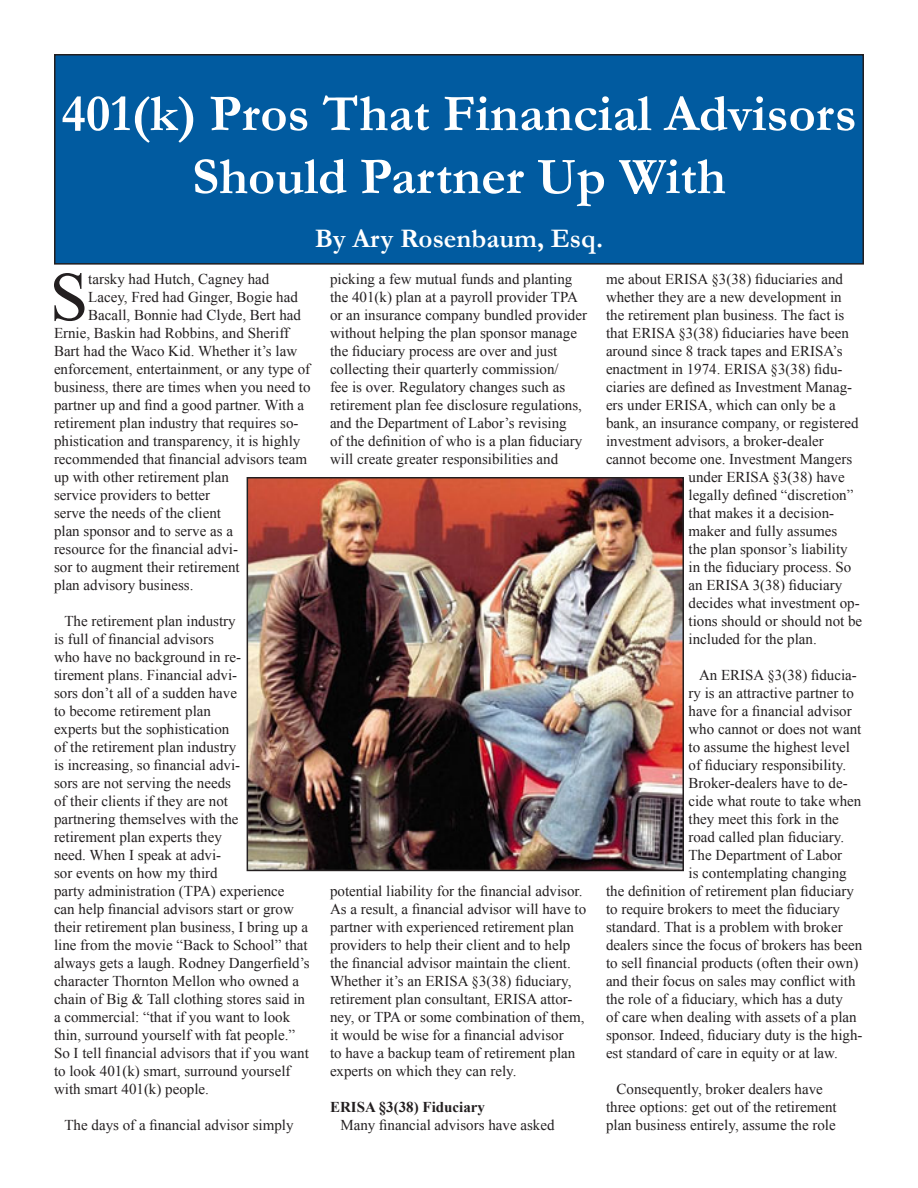
<style>
.page{position:relative;width:918px;height:1188px;background:#fff}
.page>*{position:absolute;margin:0;border:0;box-sizing:border-box;transform-origin:0 0}
.t1{font:69.3px "Times New Roman";color:#231f20}
.t2{font:700 52.5px/63px "Garamond";color:#fff;text-align:center}
.t3{font:700 27px "Garamond";color:#fff}
.t4{font:15px/18px "Times New Roman";color:#231f20}
.t5{font:700 15px "Times New Roman";color:#231f20}
</style>
<div class="page">
<div style="left:55px;top:55px;width:808px;height:209px;background:#015ba0"></div>
<div style="left:54px;top:54px;width:810px;height:211px;border:2px solid #231f20"></div>
<img style="left:250px;top:480px;width:431px;height:388px">
<div style="left:247px;top:477px;width:437px;height:394px;border:2px solid #231f20"></div>
<p class="t2" style="left:61px;top:82px;width:797px">401(k) Pros That Financial Advisors<br>Should Partner Up With</p>
<p class="t3" style="left:315px;top:220px;width:290px">By Ary Rosenbaum, Esq.</p>
<p class="t1" style="left:50px;top:250px;width:40px">S</p>
<p class="t4" style="left:88px;top:270px;width:183px">tarsky had Hutch, Cagney had</p>
<p class="t4" style="left:606px;top:270px;width:239px">me about ERISA §3(38) fiduciaries and</p>
<p class="t4" style="left:606px;top:288px;width:237px">whether they are a new development in</p>
<p class="t4" style="left:606px;top:306px;width:240px">the retirement plan business. The fact is</p>
<p class="t4" style="left:606px;top:324px;width:244px">that ERISA §3(38) fiduciaries have been</p>
<p class="t4" style="left:606px;top:342px;width:238px">around since 8 track tapes and ERISA’s</p>
<p class="t4" style="left:606px;top:360px;width:238px">enactment in 1974. ERISA §3(38) fidu-</p>
<p class="t4" style="left:606px;top:378px;width:248px">ciaries are defined as Investment Manag-</p>
<p class="t4" style="left:606px;top:396px;width:231px">ers under ERISA, which can only be a</p>
<p class="t4" style="left:606px;top:414px;width:254px">bank, an insurance company, or registered</p>
<p class="t4" style="left:606px;top:432px;width:219px">investment advisors, a broker-dealer</p>
<p class="t4" style="left:606px;top:450px;width:248px">cannot become one. Investment Mangers</p>
<p class="t4" style="left:688px;top:468px;width:158px">under ERISA §3(38) have</p>
<p class="t4" style="left:688px;top:486px;width:166px">legally defined “discretion”</p>
<p class="t4" style="left:688px;top:504px;width:147px">that makes it a decision-</p>
<p class="t4" style="left:688px;top:522px;width:150px">maker and fully assumes</p>
<p class="t4" style="left:688px;top:540px;width:161px">the plan sponsor’s liability</p>
<p class="t4" style="left:688px;top:558px;width:164px">in the fiduciary process. So</p>
<p class="t4" style="left:688px;top:576px;width:155px">an ERISA 3(38) fiduciary</p>
<p class="t4" style="left:688px;top:594px;width:173px">decides what investment op-</p>
<p class="t4" style="left:688px;top:612px;width:175px">tions should or should not be</p>
<p class="t4" style="left:688px;top:630px;width:130px">included for the plan.</p>
<p class="t4" style="left:699px;top:666px;width:159px">An ERISA §3(38) fiducia-</p>
<p class="t4" style="left:688px;top:684px;width:167px">ry is an attractive partner to</p>
<p class="t4" style="left:688px;top:702px;width:165px">have for a financial advisor</p>
<p class="t4" style="left:688px;top:720px;width:174px">who cannot or does not want</p>
<p class="t4" style="left:688px;top:738px;width:163px">to assume the highest level</p>
<p class="t4" style="left:688px;top:756px;width:159px">of fiduciary responsibility.</p>
<p class="t4" style="left:688px;top:774px;width:161px">Broker-dealers have to de-</p>
<p class="t4" style="left:688px;top:792px;width:174px">cide what route to take when</p>
<p class="t4" style="left:688px;top:810px;width:152px">they meet this fork in the</p>
<p class="t4" style="left:688px;top:828px;width:157px">road called plan fiduciary.</p>
<p class="t4" style="left:688px;top:846px;width:155px">The Department of Labor</p>
<p class="t4" style="left:688px;top:864px;width:160px">is contemplating changing</p>
<p class="t4" style="left:606px;top:882px;width:249px">the definition of retirement plan fiduciary</p>
<p class="t4" style="left:606px;top:900px;width:236px">to require brokers to meet the fiduciary</p>
<p class="t4" style="left:606px;top:918px;width:238px">standard. That is a problem with broker</p>
<p class="t4" style="left:606px;top:936px;width:258px">dealers since the focus of brokers has been</p>
<p class="t4" style="left:606px;top:954px;width:254px">to sell financial products (often their own)</p>
<p class="t4" style="left:606px;top:972px;width:251px">and their focus on sales may conflict with</p>
<p class="t4" style="left:606px;top:990px;width:238px">the role of a fiduciary, which has a duty</p>
<p class="t4" style="left:606px;top:1008px;width:252px">of care when dealing with assets of a plan</p>
<p class="t4" style="left:606px;top:1026px;width:258px">sponsor. Indeed, fiduciary duty is the high-</p>
<p class="t4" style="left:606px;top:1044px;width:233px">est standard of care in equity or at law.</p>
<p class="t4" style="left:606px;top:1080px;width:232px;text-align:center">Consequently, broker dealers have three options: get out of the retirement plan business entirely, assume the role</p>
<p class="t4" style="left:330px;top:270px;width:259px">picking a few mutual funds and planting the 401(k) plan at a payroll provider TPA or an insurance company bundled provider without helping the plan sponsor manage the fiduciary process are over and just collecting their quarterly commission/<br>fee is over. Regulatory changes such as retirement plan fee disclosure regulations, and the Department of Labor’s revising<br>of the definition of who is a plan fiduciary will create greater responsibilities and</p>
<p class="t4" style="left:88px;top:288px;width:211px">Lacey, Fred had Ginger, Bogie had</p>
<p class="t4" style="left:88px;top:306px;width:214px">Bacall, Bonnie had Clyde, Bert had</p>
<p class="t4" style="left:54px;top:324px;width:237px">Ernie, Baskin had Robbins, and Sheriff</p>
<p class="t4" style="left:54px;top:342px;width:245px">Bart had the Waco Kid. Whether it’s law</p>
<p class="t4" style="left:54px;top:360px;width:258px">enforcement, entertainment, or any type of</p>
<p class="t4" style="left:54px;top:378px;width:258px">business, there are times when you need to</p>
<p class="t4" style="left:54px;top:396px;width:252px">partner up and find a good partner. With a</p>
<p class="t4" style="left:54px;top:414px;width:246px">retirement plan industry that requires so-</p>
<p class="t4" style="left:54px;top:432px;width:248px">phistication and transparency, it is highly</p>
<p class="t4" style="left:54px;top:450px;width:255px">recommended that financial advisors team</p>
<p class="t4" style="left:54px;top:468px;width:176px">up with other retirement plan</p>
<p class="t4" style="left:54px;top:486px;width:158px">service providers to better</p>
<p class="t4" style="left:54px;top:504px;width:169px">serve the needs of the client</p>
<p class="t4" style="left:54px;top:522px;width:181px">plan sponsor and to serve as a</p>
<p class="t4" style="left:54px;top:540px;width:186px">resource for the financial advi-</p>
<p class="t4" style="left:54px;top:558px;width:187px">sor to augment their retirement</p>
<p class="t4" style="left:54px;top:576px;width:141px">plan advisory business.</p>
<p class="t4" style="left:54px;top:612px;width:257px;text-indent:10px">The retirement plan industry<br>is full of financial advisors<br>who have no background in re-<br>tirement plans. Financial advi-<br>sors don’t all of a sudden have<br>to become retirement plan<br>experts but the sophistication<br>of the retirement plan industry<br>is increasing, so financial advi-<br>sors are not serving the needs<br>of their clients if they are not<br>partnering themselves with the<br>retirement plan experts they<br>need. When I speak at advi-<br>sor events on how my third<br>party administration (TPA) experience<br>can help financial advisors start or grow their retirement plan business, I bring up a line from the movie “Back to School” that always gets a laugh. Rodney Dangerfield’s character Thornton Mellon who owned a chain of Big &amp; Tall clothing stores said in a commercial: “that if you want to look thin, surround yourself with fat people.” So I tell financial advisors that if you want to look 401(k) smart, surround yourself with smart 401(k) people.</p>
<p class="t4" style="left:64px;top:1116px;width:231px">The days of a financial advisor simply</p>
<p class="t4" style="left:330px;top:882px;width:258px">potential liability for the financial advisor.<br>As a result, a financial advisor will have to partner with experienced retirement plan providers to help their client and to help the financial advisor maintain the client.<br>Whether it’s an ERISA §3(38) fiduciary, retirement plan consultant, ERISA attor&shy;ney, or TPA or some combination of them, it would be wise for a financial advisor<br>to have a backup team of retirement plan experts on which they can rely.</p>
<p class="t5" style="left:330px;top:1097px;width:157px">ERISA §3(38) Fiduciary</p>
<p class="t4" style="left:340px;top:1116px;width:216px">Many financial advisors have asked</p>
</div>
